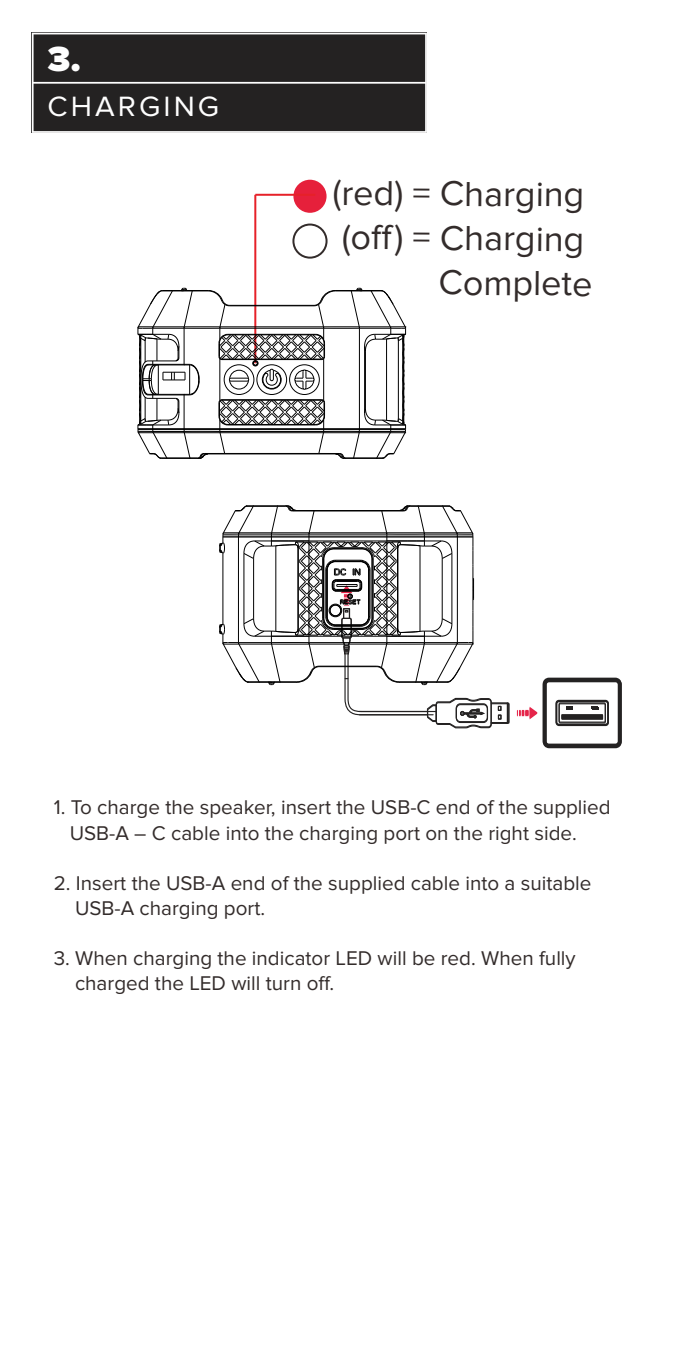
<style>
.page{position:relative;width:681px;height:1361px;background:#fff}
.page>*{position:absolute;margin:0;border:0;box-sizing:border-box;transform-origin:0 0}
.t1{font:900 36.4px "Proxima Nova";color:#fefefe}
.t2{font:36px "Proxima Nova";letter-spacing:-.01em;color:#332c2b}
.t3{font:28.8px "Proxima Nova";letter-spacing:.105em;color:#fefefe}
.t4{font:20.8px/25.2px "Proxima Nova";color:#332c2b}
</style>
<div class="page">
<div style="left:293px;top:180px;width:33px;height:33px;background:#e6203b;border-radius:50%"></div>
<div style="left:292px;top:223px;width:35px;height:36px;border:2px solid #332c2b;border-radius:50%"></div>
<hr style="left:254px;top:195px;width:2px;height:168px;background:#e62129">
<hr style="left:255px;top:194px;width:60px;height:2px;background:#e62129">
<div style="left:506px;top:702px;width:3px;height:21px;border:1px solid #242222"></div>
<div style="left:490px;top:703px;width:18px;height:21px;border:1px solid #242222"></div>
<div style="left:506px;top:703px;width:3px;height:21px;border:1px solid #242222"></div>
<svg style="left:516px;top:677px;width:105px;height:71px"></svg>
<svg style="left:137px;top:287px;width:269px;height:172px"></svg>
<svg style="left:219px;top:505px;width:282px;height:224px"></svg>
<div style="left:32px;top:34px;width:394px;height:99px;background:#242222"></div>
<h1 class="t1" style="left:48px;top:42px;width:35px">3.</h1>
<h3 class="t3" style="left:48px;top:93px;width:173px">CHARGING</h3>
<h2 class="t2" style="left:332px;top:177px;width:253px">(red) = Charging</h2>
<h2 class="t2" style="left:341px;top:221px;width:244px">(off) = Charging</h2>
<h2 class="t2" style="left:438px;top:267px;width:156px">Complete</h2>
<p class="t4" style="left:70px;top:796px;width:542px;text-indent:-16px">1. To charge the speaker, insert the USB-C end of the supplied<br>USB-A – C cable into the charging port on the right side.</p>
<p class="t4" style="left:75px;top:871px;width:517px;text-indent:-21px">2. Insert the USB-A end of the supplied cable into a suitable<br>USB-A charging port.</p>
<p class="t4" style="left:75px;top:946px;width:502px;text-indent:-21px">3. When charging the indicator LED will be red. When fully charged the LED will turn off.</p>
</div>
